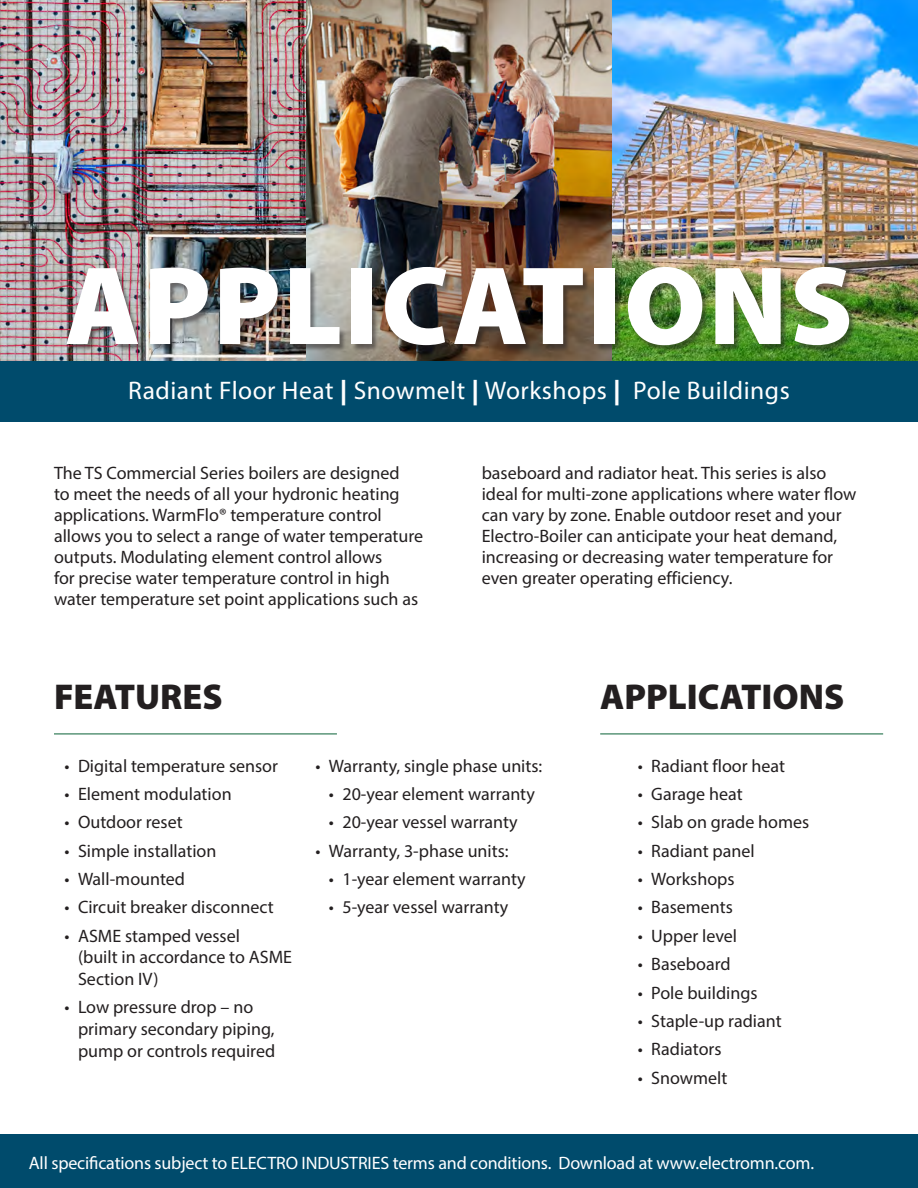
<style>
.page{position:relative;width:918px;height:1188px;background:#fff}
.page>*{position:absolute;margin:0;border:0;box-sizing:border-box;transform-origin:0 0}
.t1{font:900 112.5px "Myriad Pro";letter-spacing:.02em;color:#fff}
.t2{font:900 36px "Myriad Pro";color:#231f20}
.t3{font:25.5px "Myriad Pro";letter-spacing:.02em;color:#fff}
.t4{font:18px/21px "Myriad Pro";color:#231f20}
.t5{font:18px "Myriad Pro";letter-spacing:-.01em;color:#fff}
.s1{font-weight:900}
</style>
<div class="page">
<img style="left:0;top:0;width:306px;height:361px">
<img style="left:306px;top:0;width:612px;height:361px">
<div style="left:0;top:361px;width:918px;height:61px;background:#004b6c"></div>
<hr style="left:54px;top:734px;width:283px;height:1px;background:#0a6237">
<div style="left:0;top:1134px;width:918px;height:54px;background:#004b6c"></div>
<div style="left:67px;top:268px;width:790px;height:84px;background:#231f20;opacity:.5"></div>
<hr style="left:600px;top:734px;width:283px;height:1px;background:#0a6237">
<p class="t1" style="left:65px;top:231px;width:790px">APPLICATIONS</p>
<p class="t3" style="left:128px;top:375px;width:663px">Radiant Floor Heat <span class="s1">|</span> Snowmelt <span class="s1">|</span> Workshops <span class="s1">|</span> Pole Buildings</p>
<p class="t4" style="left:54px;top:462px;width:371px">The TS Commercial Series boilers are designed<br>to meet the needs of all your hydronic heating applications. WarmFlo® temperature control allows you to select a range of water temperature outputs. Modulating element control allows<br>for precise water temperature control in high water temperature set point applications such as</p>
<p class="t2" style="left:54px;top:673px;width:170px">FEATURES</p>
<p class="t4" style="left:482px;top:462px;width:376px">baseboard and radiator heat. This series is also ideal for multi-zone applications where water flow can vary by zone. Enable outdoor reset and your Electro-Boiler can anticipate your heat demand, increasing or decreasing water temperature for even greater operating efficiency.</p>
<p class="t2" style="left:600px;top:673px;width:246px">APPLICATIONS</p>
<p class="t4" style="left:64px;top:755px;width:215px">• Digital temperature sensor</p>
<p class="t4" style="left:64px;top:783px;width:169px">• Element modulation</p>
<p class="t4" style="left:64px;top:812px;width:120px">• Outdoor reset</p>
<p class="t4" style="left:64px;top:840px;width:154px">• Simple installation</p>
<p class="t4" style="left:64px;top:868px;width:122px">• Wall-mounted</p>
<p class="t4" style="left:64px;top:897px;width:211px">• Circuit breaker disconnect</p>
<p class="t4" style="left:78px;top:925px;width:216px;line-height:21.6px;text-indent:-14px">• ASME stamped vessel<br>(built in accordance to ASME<br>Section IV)</p>
<p class="t4" style="left:78px;top:996px;width:199px;line-height:21.6px;text-indent:-14px">• Low pressure drop – no primary secondary piping, pump or controls required</p>
<p class="t4" style="left:315px;top:755px;width:228px">• Warranty, single phase units:</p>
<p class="t4" style="left:329px;top:783px;width:207px">• 20-year element warranty</p>
<p class="t4" style="left:329px;top:812px;width:190px">• 20-year vessel warranty</p>
<p class="t4" style="left:315px;top:840px;width:195px">• Warranty, 3-phase units:</p>
<p class="t4" style="left:329px;top:868px;width:198px">• 1-year element warranty</p>
<p class="t4" style="left:329px;top:897px;width:181px">• 5-year vessel warranty</p>
<p class="t4" style="left:638px;top:755px;width:149px">• Radiant floor heat</p>
<p class="t4" style="left:638px;top:783px;width:106px">• Garage heat</p>
<p class="t4" style="left:638px;top:812px;width:173px">• Slab on grade homes</p>
<p class="t4" style="left:638px;top:840px;width:118px">• Radiant panel</p>
<p class="t4" style="left:638px;top:868px;width:98px">• Workshops</p>
<p class="t4" style="left:638px;top:897px;width:97px">• Basements</p>
<p class="t4" style="left:638px;top:925px;width:101px">• Upper level</p>
<p class="t4" style="left:638px;top:953px;width:94px">• Baseboard</p>
<p class="t4" style="left:638px;top:982px;width:121px">• Pole buildings</p>
<p class="t4" style="left:638px;top:1010px;width:145px">• Staple-up radiant</p>
<p class="t4" style="left:638px;top:1038px;width:85px">• Radiators</p>
<p class="t4" style="left:638px;top:1067px;width:91px">• Snowmelt</p>
<p class="t5" style="left:29px;top:1152px;width:787px">All specifications subject to ELECTRO INDUSTRIES terms and conditions. Download at www.electromn.com.</p>
</div>
